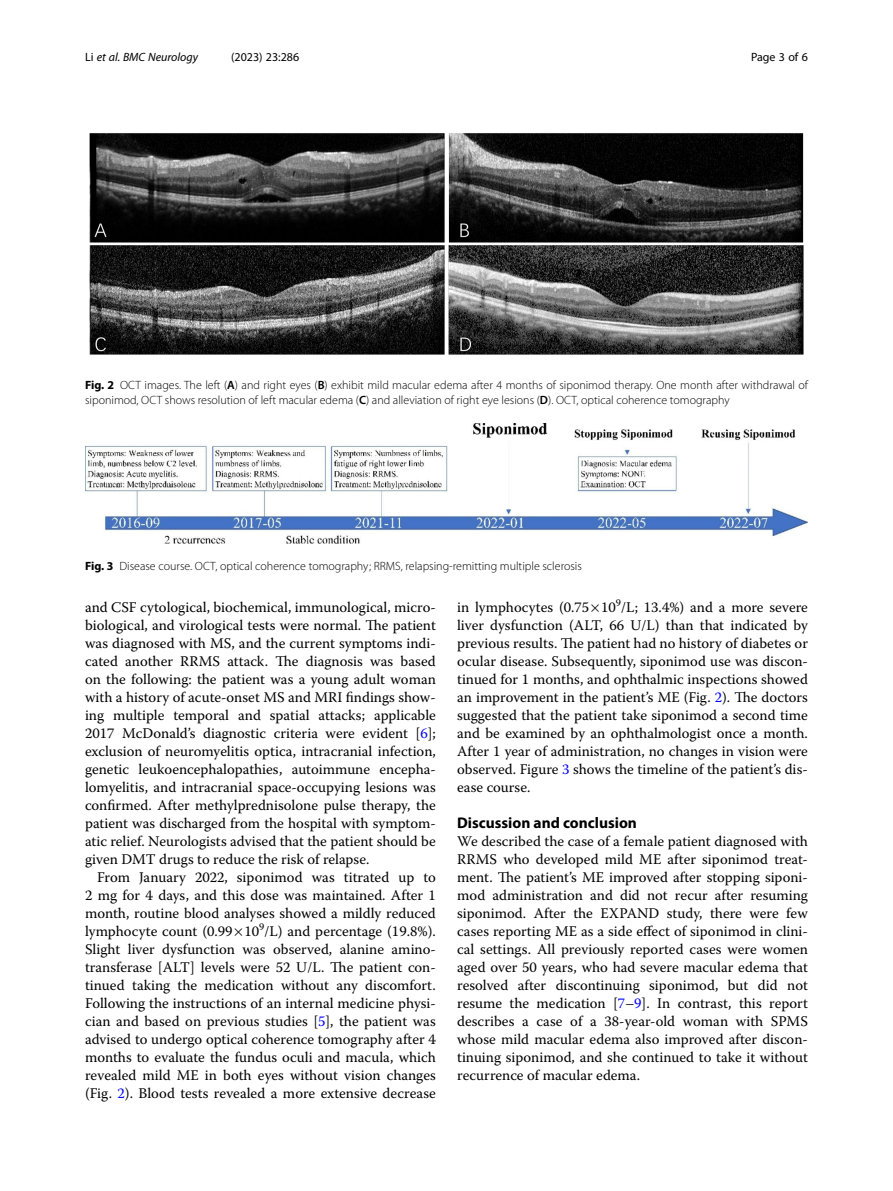
<style>
.page{position:relative;width:893px;height:1191px;background:#fff}
.page>*{position:absolute;margin:0;border:0;box-sizing:border-box;transform-origin:0 0}
.Head_1{font:700 15.45px "Myriad Pro";color:#000}
.Body_Text_Indent{font:14.7px/18px "Warnock Pro";color:#000;text-align:justify}
.Body_Text{font:14.7px/18px "Warnock Pro";color:#000;text-align:justify}
.Figure_Caption{font:300 12px/15px "Myriad Pro";color:#000}
.t1{font:12px "Myriad Pro";color:#000}
.t2{font:italic 12px "Myriad Pro";color:#000}
.s1{font-style:normal}
.s2{font-weight:700}
.s3{font-weight:600}
.s4{color:#00f}
</style>
<div class="page">
<img style="left:85px;top:423px;width:723px;height:120px">
<img style="left:89px;top:133px;width:715px;height:222px">
<p class="t2" style="left:85px;top:50px;width:115px"><span class="s1">Li</span> et al. BMC Neurology</p>
<p class="t1" style="left:231px;top:50px;width:70px">(2023) 23:286</p>
<p class="t1" style="left:751px;top:50px;width:58px">Page 3 of 6</p>
<p class="Figure_Caption" style="left:85px;top:377px;width:724px"><span class="s2">Fig. 2</span> OCT images. The left (<span class="s3">A</span>) and right eyes (<span class="s3">B</span>) exhibit mild macular edema after 4 months of siponimod therapy. One month after withdrawal of siponimod, OCT shows resolution of left macular edema (<span class="s3">C</span>) and alleviation of right eye lesions (<span class="s3">D</span>). OCT, optical coherence tomography</p>
<p class="Figure_Caption" style="left:85px;top:559px;width:498px"><span class="s2">Fig. 3</span> Disease course. OCT, optical coherence tomography; RRMS, relapsing-remitting multiple sclerosis</p>
<p class="Body_Text_Indent" style="left:85px;top:598px;width:352px">and CSF cytological, biochemical, immunological, micro&shy;biological, and virological tests were normal. The patient was diagnosed with MS, and the current symptoms indi&shy;cated another RRMS attack. The diagnosis was based on the following: the patient was a young adult woman with a history of acute-onset MS and MRI findings show&shy;ing multiple temporal and spatial attacks; applicable 2017 McDonald’s diagnostic criteria were evident [<span class="s4">6</span>]; exclusion of neuromyelitis optica, intracranial infection, genetic leukoencephalopathies, autoimmune encepha&shy;lomyelitis, and intracranial space-occupying lesions was confirmed. After methylprednisolone pulse therapy, the patient was discharged from the hospital with symptom&shy;atic relief. Neurologists advised that the patient should be given DMT drugs to reduce the risk of relapse.</p>
<p class="Body_Text_Indent" style="left:85px;top:868px;width:352px;text-indent:12px">From January 2022, siponimod was titrated up to 2 mg for 4 days, and this dose was maintained. After 1 month, routine blood analyses showed a mildly reduced lymphocyte count (0.99 10<sup>9</sup>/L) and percentage (19.8%).<br>Slight liver dysfunction was observed, alanine amino&shy;transferase [ALT] levels were 52 U/L. The patient con&shy;tinued taking the medication without any discomfort.<br>Following the instructions of an internal medicine physi&shy;cian and based on previous studies [<span class="s4">5</span>], the patient was advised to undergo optical coherence tomography after 4 months to evaluate the fundus oculi and macula, which revealed mild ME in both eyes without vision changes (Fig. <span class="s4">2</span>). Blood tests revealed a more extensive decrease</p>
<p class="Body_Text_Indent" style="left:457px;top:598px;width:352px">in lymphocytes (0.75 10<sup>9</sup>/L; 13.4%) and a more severe liver dysfunction (ALT, 66 U/L) than that indicated by previous results. The patient had no history of diabetes or ocular disease. Subsequently, siponimod use was discon&shy;tinued for 1 months, and ophthalmic inspections showed an improvement in the patient’s ME (Fig. <span class="s4">2</span>). The doctors suggested that the patient take siponimod a second time and be examined by an ophthalmologist once a month.<br>After 1 year of administration, no changes in vision were observed. Figure <span class="s4">3</span> shows the timeline of the patient’s dis&shy;ease course.</p>
<p class="Head_1" style="left:457px;top:813px;width:181px">Discussion and conclusion</p>
<p class="Body_Text" style="left:457px;top:832px;width:352px">We described the case of a female patient diagnosed with RRMS who developed mild ME after siponimod treat&shy;ment. The patient’s ME improved after stopping siponi&shy;mod administration and did not recur after resuming siponimod. After the EXPAND study, there were few cases reporting ME as a side effect of siponimod in clini&shy;cal settings. All previously reported cases were women aged over 50 years, who had severe macular edema that resolved after discontinuing siponimod, but did not resume the medication [<span class="s4">7</span>–<span class="s4">9</span>]. In contrast, this report describes a case of a 38-year-old woman with SPMS whose mild macular edema also improved after discon&shy;tinuing siponimod, and she continued to take it without recurrence of macular edema.</p>
</div>
